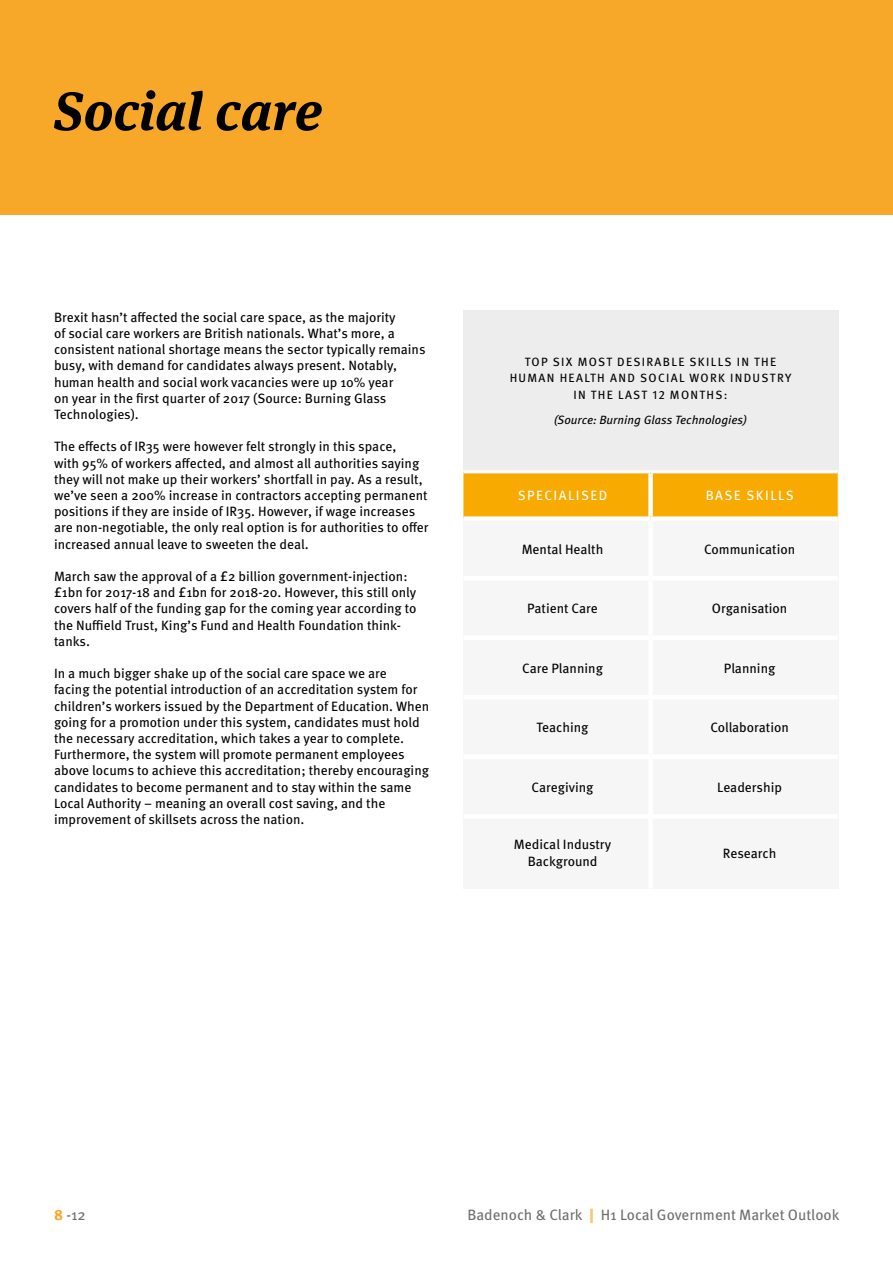
<style>
.page{position:relative;width:893px;height:1263px;background:#fff}
.page>*{position:absolute;margin:0;border:0;box-sizing:border-box;transform-origin:0 0}
.t1{font:italic 700 54px "Meta Serif Pro";color:#000}
.t2{font:15px "Meta Pro";color:#706f6f}
.t3{font:13.5px/16.2px "Meta Pro";color:#000}
.t4{font:13.5px "Meta Pro";letter-spacing:.11em;color:#fff}
.t5{font:12px/16.5px "Meta Pro";letter-spacing:.11em;color:#000;text-align:center}
.t6{font:italic 12px "Meta Pro";color:#000}
.s1{font-weight:700;color:#f7a829}
.s2{font-weight:900;color:#fbc372}
</style>
<div class="page">
<div style="left:0;top:0;width:893px;height:215px;background:#f7a829"></div>
<div style="left:463px;top:310px;width:376px;height:160px;background:#ededed"></div>
<div style="left:463px;top:470px;width:376px;height:419px;background:#f6f6f6"></div>
<div style="left:463px;top:473px;width:375px;height:43px;background:#f8aa01"></div>
<div style="left:648px;top:473px;width:5px;height:43px;background:#fff"></div>
<div style="left:463px;top:516px;width:188px;height:5px;background:#fff"></div>
<div style="left:651px;top:516px;width:187px;height:5px;background:#fff"></div>
<div style="left:648px;top:521px;width:5px;height:55px;background:#fff"></div>
<hr style="left:463px;top:576px;width:188px;height:4px;background:#fff">
<hr style="left:651px;top:576px;width:187px;height:4px;background:#fff">
<div style="left:648px;top:580px;width:5px;height:55px;background:#fff"></div>
<div style="left:463px;top:635px;width:188px;height:5px;background:#fff"></div>
<div style="left:651px;top:635px;width:187px;height:5px;background:#fff"></div>
<div style="left:648px;top:640px;width:5px;height:55px;background:#fff"></div>
<hr style="left:463px;top:695px;width:188px;height:4px;background:#fff">
<hr style="left:651px;top:695px;width:187px;height:4px;background:#fff">
<div style="left:648px;top:699px;width:5px;height:55px;background:#fff"></div>
<div style="left:463px;top:754px;width:188px;height:5px;background:#fff"></div>
<div style="left:651px;top:754px;width:187px;height:5px;background:#fff"></div>
<div style="left:648px;top:759px;width:5px;height:55px;background:#fff"></div>
<hr style="left:463px;top:814px;width:188px;height:4px;background:#fff">
<hr style="left:651px;top:814px;width:187px;height:4px;background:#fff">
<div style="left:648px;top:818px;width:5px;height:71px;background:#fff"></div>
<hr style="left:463px;top:470px;width:188px;height:3px;background:#fff">
<hr style="left:651px;top:470px;width:187px;height:3px;background:#fff">
<h1 class="t1" style="left:54px;top:68px;width:270px">Social care</h1>
<p class="t3" style="left:54px;top:308px;width:373px">Brexit hasn’t affected the social care space, as the majority<br>of social care workers are British nationals. What’s more, a consistent national shortage means the sector typically remains busy, with demand for candidates always present. Notably, human health and social work vacancies were up 10% year<br>on year in the first quarter of 2017 (Source: Burning Glass Technologies).</p>
<p class="t3" style="left:54px;top:438px;width:376px">The effects of IR35 were however felt strongly in this space,<br>with 95% of workers affected, and almost all authorities saying they will not make up their workers’ shortfall in pay. As a result, we’ve seen a 200% increase in contractors accepting permanent positions if they are inside of IR35. However, if wage increases are non-negotiable, the only real option is for authorities to offer increased annual leave to sweeten the deal.</p>
<p class="t3" style="left:54px;top:567px;width:364px">March saw the approval of a £2 billion government-injection: £1bn for 2017-18 and £1bn for 2018-20. However, this still only covers half of the funding gap for the coming year according to the Nuffield Trust, King’s Fund and Health Foundation think&shy;tanks.</p>
<p class="t3" style="left:54px;top:664px;width:377px">In a much bigger shake up of the social care space we are<br>facing the potential introduction of an accreditation system for children’s workers issued by the Department of Education. When going for a promotion under this system, candidates must hold the necessary accreditation, which takes a year to complete.<br>Furthermore, the system will promote permanent employees above locums to achieve this accreditation; thereby encouraging candidates to become permanent and to stay within the same Local Authority – meaning an overall cost saving, and the improvement of skillsets across the nation.</p>
<p class="t5" style="left:510px;top:352px;width:283px">TOP SIX MOST DESIRABLE SKILLS IN THE<br>HUMAN HEALTH AND SOCIAL WORK INDUSTRY<br>IN THE LAST 12 MONTHS:</p>
<p class="t6" style="left:554px;top:411px;width:195px">(Source: Burning Glass Technologies)</p>
<p class="t4" style="left:518px;top:485px;width:91px">SPECIALISED</p>
<p class="t4" style="left:706px;top:485px;width:90px">BASE SKILLS</p>
<p class="t3" style="left:522px;top:540px;width:83px">Mental Health</p>
<p class="t3" style="left:704px;top:540px;width:93px">Communication</p>
<p class="t3" style="left:527px;top:599px;width:72px">Patient Care</p>
<p class="t3" style="left:712px;top:599px;width:77px">Organisation</p>
<p class="t3" style="left:522px;top:659px;width:82px">Care Planning</p>
<p class="t3" style="left:724px;top:659px;width:53px">Planning</p>
<p class="t3" style="left:537px;top:718px;width:53px">Teaching</p>
<p class="t3" style="left:710px;top:718px;width:80px">Collaboration</p>
<p class="t3" style="left:532px;top:778px;width:63px">Caregiving</p>
<p class="t3" style="left:717px;top:778px;width:66px">Leadership</p>
<p class="t3" style="left:514px;top:836px;width:99px;text-align:center">Medical Industry<br>Background</p>
<p class="t3" style="left:723px;top:844px;width:55px">Research</p>
<p class="t2" style="left:54px;top:1203px;width:33px"><span class="s1">8</span> -12</p>
<p class="t2" style="left:467px;top:1203px;width:373px">Badenoch &amp; Clark <span class="s2">|</span> H1 Local Government Market Outlook</p>
</div>
